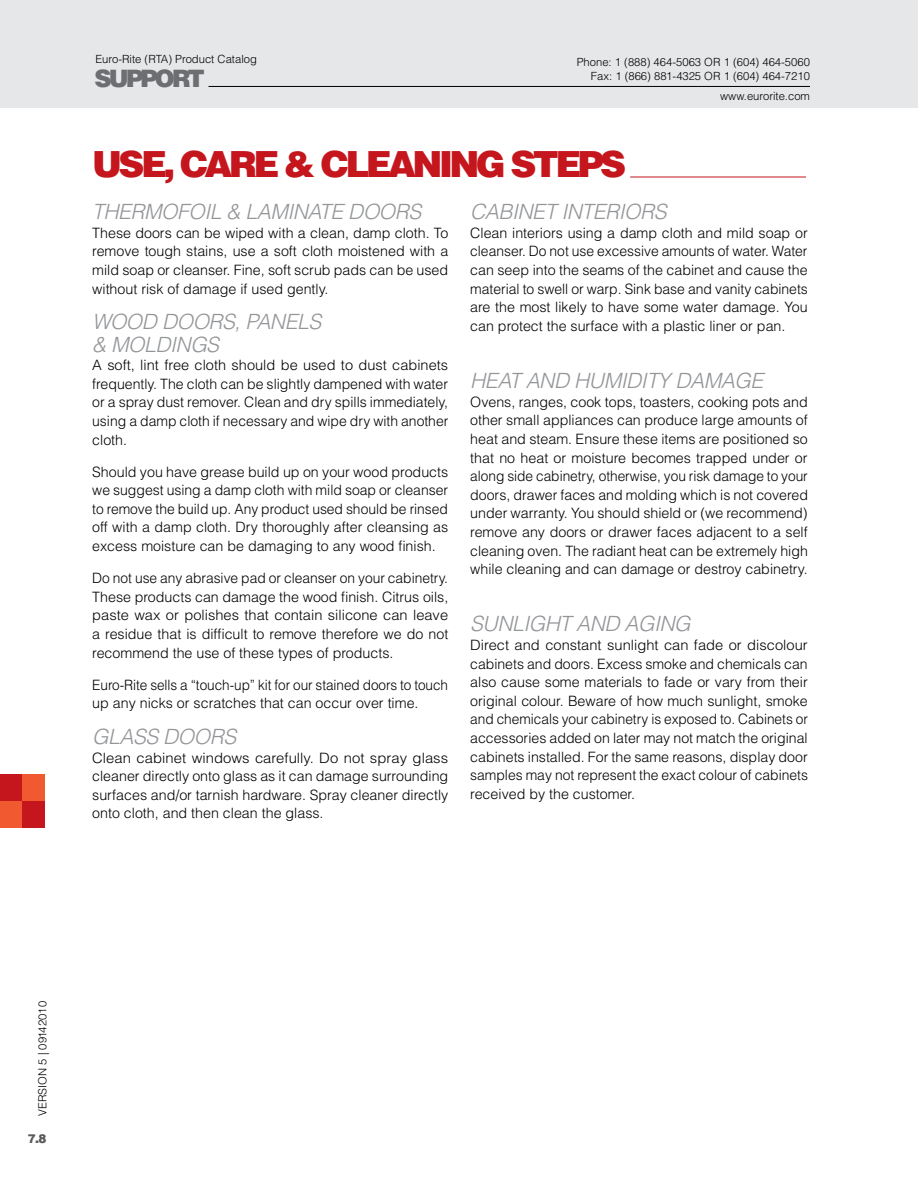
<style>
.page{position:relative;width:918px;height:1188px;background:#fff}
.page>*{position:absolute;margin:0;border:0;box-sizing:border-box;transform-origin:0 0}
.t1{font:900 36px "Helvetica";letter-spacing:-.1em;color:#c4161c}
.t2{font:900 24px "Helvetica";letter-spacing:-.12em;color:#6d6e71}
.t3{font:italic 300 21px/22.2px "Helvetica";letter-spacing:-.02em;color:#939598}
.t4{font:300 14.25px/18.6px "Helvetica";color:#000;text-align:justify}
.t5{font:300 14.25px/18.6px "Helvetica";color:#000;text-align:justify;scale:1.04 1}
.t6{font:300 14.25px/18.6px "Helvetica";color:#000;scale:.95 1}
.t7{font:900 12px "Arial";color:#58595b}
.t8{font:300 11.25px/13.5px "Helvetica";color:#000;text-align:right}
</style>
<div class="page">
<div style="left:0;top:0;width:918px;height:108px;background:#e6e7e8"></div>
<div style="left:0;top:801px;width:22px;height:26px;background:#f15a31"></div>
<div style="left:22px;top:801px;width:23px;height:26px;background:#c4161c"></div>
<div style="left:0;top:774px;width:22px;height:27px;background:#c4161c"></div>
<div style="left:22px;top:774px;width:23px;height:27px;background:#f15a31"></div>
<hr style="left:208px;top:86px;width:602px;height:1px;background:#000">
<hr style="left:630px;top:177px;width:176px;height:1px;background:#c4161c">
<p class="t8" style="left:95px;top:52px;width:163px">Euro-Rite (RTA) Product Catalog</p>
<h2 class="t2" style="left:94px;top:63px;width:112px">SUPPORT</h2>
<p class="t8" style="left:577px;top:56px;width:235px">Phone: 1 (888) 464-5063 OR 1 (604) 464-5060<br>Fax: 1 (866) 881-4325 OR 1 (604) 464-7210</p>
<p class="t8" style="left:720px;top:89px;width:91px">www.eurorite.com</p>
<h1 class="t1" style="left:92px;top:141px;width:535px">USE, CARE &amp; CLEANING STEPS</h1>
<h3 class="t3" style="left:92px;top:200px;width:331px">THERMOFOIL &amp; LAMINATE DOORS</h3>
<p class="t4" style="left:92px;top:223px;width:358px">These doors can be wiped with a clean, damp cloth. To remove tough stains, use a soft cloth moistened with a mild soap or cleanser. Fine, soft scrub pads can be used without risk of damage if used gently.</p>
<h3 class="t3" style="left:92px;top:311px;width:230px">WOOD DOORS, PANELS &amp; MOLDINGS</h3>
<p class="t4" style="left:92px;top:356px;width:358px">A soft, lint free cloth should be used to dust cabinets frequently. The cloth can be slightly dampened with water or a spray dust remover. Clean and dry spills immediately, using a damp cloth if necessary and wipe dry with another cloth.</p>
<p class="t4" style="left:92px;top:462px;width:358px">Should you have grease build up on your wood products we suggest using a damp cloth with mild soap or cleanser to remove the build up. Any product used should be rinsed off with a damp cloth. Dry thoroughly after cleansing as excess moisture can be damaging to any wood finish.</p>
<p class="t4" style="left:92px;top:569px;width:358px">Do not use any abrasive pad or cleanser on your cabinetry.<br>These products can damage the wood finish. Citrus oils, paste wax or polishes that contain silicone can leave a residue that is difficult to remove therefore we do not recommend the use of these types of products.</p>
<p class="t6" style="left:92px;top:675px;width:376px">Euro-Rite sells a “touch-up” kit for our stained doors to touch up any nicks or scratches that can occur over time.</p>
<h3 class="t3" style="left:92px;top:725px;width:145px">GLASS DOORS</h3>
<p class="t5" style="left:92px;top:748px;width:344px">Clean cabinet windows carefully. Do not spray glass cleaner directly onto glass as it can damage surrounding surfaces and/or tarnish hardware. Spray cleaner directly onto cloth, and then clean the glass.</p>
<h3 class="t3" style="left:470px;top:200px;width:198px">CABINET INTERIORS</h3>
<p class="t4" style="left:470px;top:223px;width:339px">Clean interiors using a damp cloth and mild soap or cleanser. Do not use excessive amounts of water. Water can seep into the seams of the cabinet and cause the material to swell or warp. Sink base and vanity cabinets are the most likely to have some water damage. You can protect the surface with a plastic liner or pan.</p>
<h3 class="t3" style="left:470px;top:369px;width:294px">HEAT AND HUMIDITY DAMAGE</h3>
<p class="t4" style="left:470px;top:392px;width:339px">Ovens, ranges, cook tops, toasters, cooking pots and other small appliances can produce large amounts of heat and steam. Ensure these items are positioned so that no heat or moisture becomes trapped under or along side cabinetry, otherwise, you risk damage to your doors, drawer faces and molding which is not covered under warranty. You should shield or (we recommend) remove any doors or drawer faces adjacent to a self cleaning oven. The radiant heat can be extremely high while cleaning and can damage or destroy cabinetry.</p>
<h3 class="t3" style="left:470px;top:613px;width:222px">SUNLIGHT AND AGING</h3>
<p class="t4" style="left:470px;top:636px;width:339px">Direct and constant sunlight can fade or discolour cabinets and doors. Excess smoke and chemicals can also cause some materials to fade or vary from their original colour. Beware of how much sunlight, smoke and chemicals your cabinetry is exposed to. Cabinets or accessories added on later may not match the original cabinets installed. For the same reasons, display door samples may not represent the exact colour of cabinets received by the customer.</p>
<p class="t8" style="left:36px;top:1116px;width:116px;rotate:-90deg">VERSION 5 | 09142010</p>
<p class="t7" style="left:28px;top:1130px;width:20px">7.8</p>
</div>
